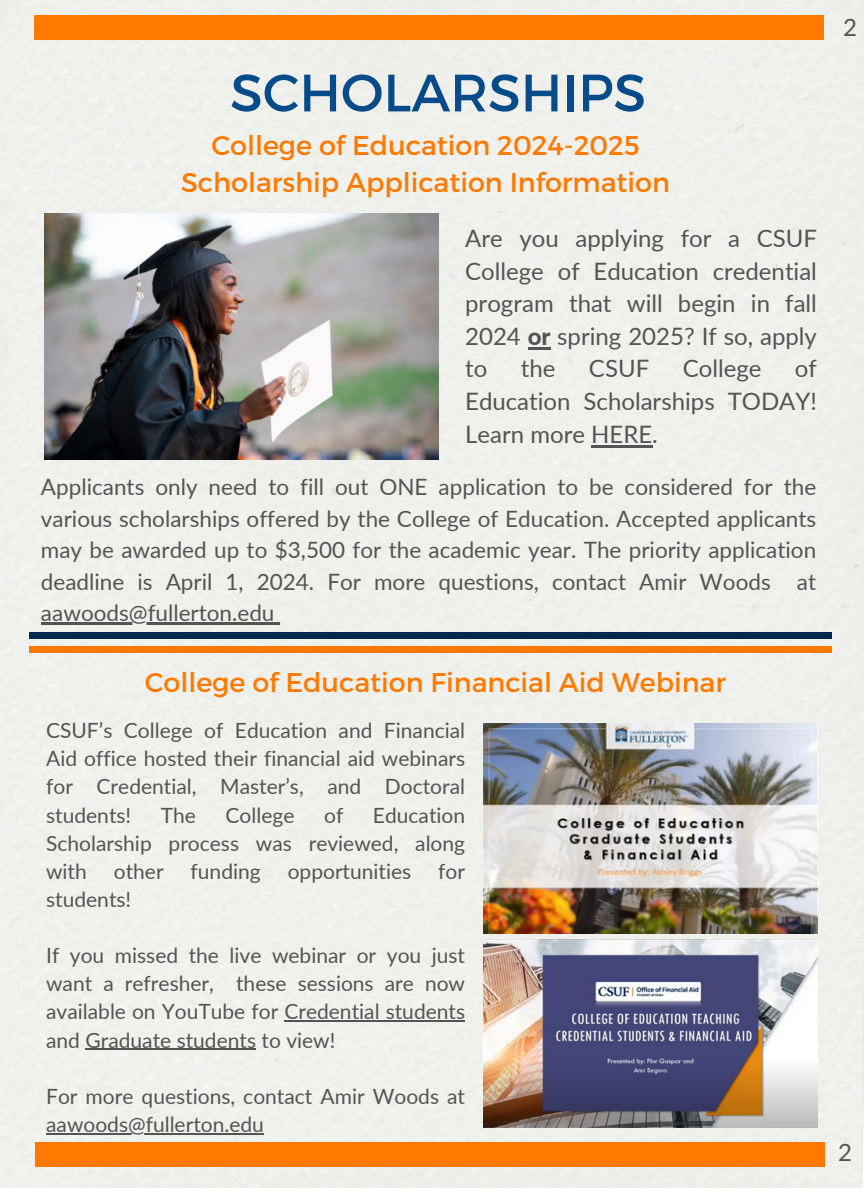
<style>
.page{position:relative;width:864px;height:1188px;background:#eff0ec}
.page>*{position:absolute;margin:0;border:0;box-sizing:border-box;transform-origin:0 0}
.t1{font:52.5px "Montserrat";color:#084b8a}
.t2{font:27px/37.2px "Montserrat";color:#ff7900;text-align:center}
.t3{font:24px/32.7px "Lato";color:#545454;text-align:justify}
.t4{font:22.5px/31.5px "Lato";color:#545454;text-align:justify}
.t5{font:21px/28.2px "Lato";color:#545454;text-align:justify}
.s1{font-weight:800}
</style>
<div class="page">
<div style="left:34px;top:15px;width:789px;height:24px;background:#ff7900"></div>
<div style="left:35px;top:1142px;width:789px;height:24px;background:#ff7900"></div>
<img style="left:44px;top:213px;width:394px;height:246px">
<div style="left:30px;top:633px;width:802px;height:6px;background:#00274c"></div>
<div style="left:30px;top:646px;width:802px;height:6px;background:#ff7900"></div>
<img style="left:483px;top:723px;width:334px;height:211px">
<img style="left:483px;top:939px;width:334px;height:188px">
<hr style="left:41px;top:623px;width:234px;height:2px;background:#545454">
<hr style="left:528px;top:347px;width:23px;height:2px;background:#545454">
<hr style="left:591px;top:445px;width:61px;height:2px;background:#545454">
<hr style="left:284px;top:1021px;width:181px;height:1px;background:#545454">
<hr style="left:85px;top:1049px;width:171px;height:1px;background:#545454">
<hr style="left:46px;top:1133px;width:218px;height:1px;background:#545454">
<p class="t1" style="left:230px;top:59px;width:417px">SCHOLARSHIPS</p>
<p class="t2" style="left:181px;top:126px;width:490px">College of Education 2024-2025<br>Scholarship Application Information</p>
<p class="t3" style="left:465px;top:221px;width:353px">Are you applying for a CSUF College of Education credential program that will begin in fall 2024 <span class="s1">or</span> spring 2025? If so, apply to</p>
<p class="t3" style="left:521px;top:352px;width:36px">the</p>
<p class="t3" style="left:589px;top:352px;width:62px">CSUF</p>
<p class="t3" style="left:683px;top:352px;width:80px">College</p>
<p class="t3" style="left:465px;top:352px;width:353px;text-indent:330px">of Education Scholarships TODAY!<br>Learn more HERE.</p>
<h3 class="t4" style="left:41px;top:471px;width:777px">Applicants only need to fill out ONE application to be considered for the various scholarships offered by the College of Education. Accepted applicants may be awarded up to $3,500 for the academic year. The priority application deadline is April 1, 2024. For more questions, contact Amir Woods at</h3>
<h2 class="t4" style="left:41px;top:597px;width:235px">aawoods@fullerton.edu</h2>
<p class="t2" style="left:145px;top:663px;width:583px">College of Education Financial Aid Webinar</p>
<p class="t5" style="left:46px;top:716px;width:421px">CSUF’s College of Education and Financial Aid office hosted their financial aid webinars for Credential, Master’s, and Doctoral students!</p>
<p class="t5" style="left:46px;top:800px;width:421px;text-indent:327px">Education Scholarship process was reviewed, along with</p>
<p class="t5" style="left:161px;top:800px;width:37px">The</p>
<p class="t5" style="left:226px;top:800px;width:70px">College</p>
<p class="t5" style="left:324px;top:800px;width:21px">of</p>
<p class="t5" style="left:114px;top:857px;width:51px">other</p>
<p class="t5" style="left:191px;top:857px;width:72px">funding</p>
<p class="t5" style="left:288px;top:857px;width:125px">opportunities</p>
<p class="t5" style="left:438px;top:857px;width:28px">for</p>
<p class="t5" style="left:46px;top:885px;width:87px">students!</p>
<p class="t5" style="left:46px;top:941px;width:421px">If you missed the live webinar or you just want a refresher, these sessions are now available on YouTube for Credential students and Graduate students to view!</p>
<p class="t5" style="left:46px;top:1082px;width:421px">For more questions, contact Amir Woods at aawoods@fullerton.edu</p>
<p class="t3" style="left:843px;top:10px;width:15px">2</p>
<h3 class="t3" style="left:838px;top:1135px;width:15px">2</h3>
</div>
